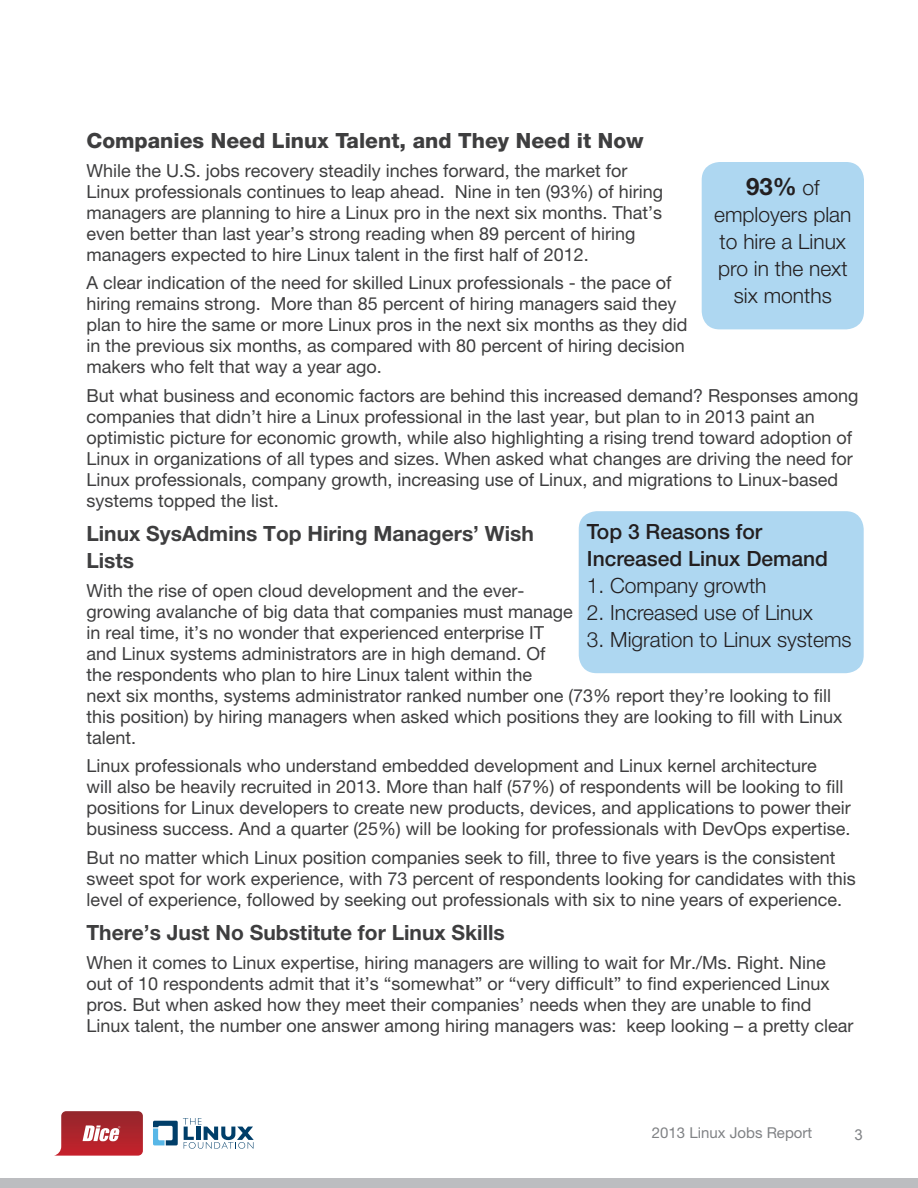
<style>
.page{position:relative;width:918px;height:1188px;background:#fff}
.page>*{position:absolute;margin:0;border:0;box-sizing:border-box;transform-origin:0 0}
.t1{font:700 24px "Helvetica Neue LT Pro";color:#231f20}
.t2{font:300 21px "Helvetica Neue LT Pro";color:#231f20}
.Paragraph{font:700 21px/27px "Helvetica Neue LT Pro";color:#3e3e3f}
.t3{font:800 21px "Helvetica Neue LT Pro";color:#3e3e3f}
.t4{font:500 21px/27px "Helvetica Neue LT Pro";color:#231f20}
.Paragraph-2{font:18px/21px "Helvetica Neue LT Pro";color:#3e3e3f}
.t5{font:15px "Helvetica Neue LT Pro";color:#808285}
.t6{font:15px "Arial";color:#808285}
.s1{font-weight:300;font-size:21px}
</style>
<div class="page">
<svg style="left:153px;top:1118px;width:101px;height:31px"></svg>
<svg style="left:54px;top:1111px;width:89px;height:45px;background:#bb4c52"></svg>
<div style="left:0;top:1178px;width:918px;height:10px;background:#bcbdc0"></div>
<div style="left:702px;top:162px;width:162px;height:167px;background:#aed7f1;border-radius:18px"></div>
<div style="left:579px;top:511px;width:285px;height:162px;background:#aed7f1;border-radius:18px"></div>
<p class="t3" style="left:86px;top:128px;width:559px">Companies Need Linux Talent, and They Need it Now</p>
<p class="Paragraph-2" style="left:86px;top:160px;width:578px">While the U.S. jobs recovery steadily inches forward, the market for Linux professionals continues to leap ahead. Nine in ten (93%) of hiring managers are planning to hire a Linux pro in the next six months. That’s even better than last year’s strong reading when 89 percent of hiring managers expected to hire Linux talent in the first half of 2012.</p>
<p class="Paragraph-2" style="left:86px;top:272px;width:603px">A clear indication of the need for skilled Linux professionals - the pace of hiring remains strong. More than 85 percent of hiring managers said they plan to hire the same or more Linux pros in the next six months as they did in the previous six months, as compared with 80 percent of hiring decision makers who felt that way a year ago.</p>
<p class="Paragraph-2" style="left:86px;top:385px;width:774px">But what business and economic factors are behind this increased demand? Responses among companies that didn’t hire a Linux professional in the last year, but plan to in 2013 paint an optimistic picture for economic growth, while also highlighting a rising trend toward adoption of Linux in organizations of all types and sizes. When asked what changes are driving the need for Linux professionals, company growth, increasing use of Linux, and migrations to Linux-based systems topped the list.</p>
<p class="Paragraph" style="left:86px;top:520px;width:449px">Linux SysAdmins Top Hiring Managers’ Wish<br>Lists</p>
<p class="Paragraph-2" style="left:86px;top:580px;width:758px">With the rise of open cloud development and the ever-<br>growing avalanche of big data that companies must manage<br>in real time, it’s no wonder that experienced enterprise IT<br>and Linux systems administrators are in high demand. Of<br>the respondents who plan to hire Linux talent within the<br>next six months, systems administrator ranked number one (73% report they’re looking to fill this position) by hiring managers when asked which positions they are looking to fill with Linux talent.</p>
<p class="Paragraph-2" style="left:86px;top:755px;width:766px">Linux professionals who understand embedded development and Linux kernel architecture<br>will also be heavily recruited in 2013. More than half (57%) of respondents will be looking to fill positions for Linux developers to create new products, devices, and applications to power their business success. And a quarter (25%) will be looking for professionals with DevOps expertise.</p>
<p class="Paragraph-2" style="left:86px;top:847px;width:771px">But no matter which Linux position companies seek to fill, three to five years is the consistent sweet spot for work experience, with 73 percent of respondents looking for candidates with this level of experience, followed by seeking out professionals with six to nine years of experience.</p>
<p class="Paragraph" style="left:86px;top:919px;width:420px">There’s Just No Substitute for Linux Skills</p>
<p class="Paragraph-2" style="left:86px;top:952px;width:769px">When it comes to Linux expertise, hiring managers are willing to wait for Mr./Ms. Right. Nine out of 10 respondents admit that it’s “somewhat” or “very difficult” to find experienced Linux pros. But when asked how they meet their companies’ needs when they are unable to find Linux talent, the number one answer among hiring managers was: keep looking – a pretty clear</p>
<p class="t1" style="left:746px;top:172px;width:75px">93% <span class="s1">of</span></p>
<p class="t2" style="left:714px;top:202px;width:139px">employers plan</p>
<p class="t2" style="left:720px;top:229px;width:128px">to hire a Linux</p>
<p class="t2" style="left:718px;top:256px;width:131px">pro in the next</p>
<p class="t2" style="left:734px;top:283px;width:99px">six months</p>
<p class="t4" style="left:587px;top:518px;width:243px">Top 3 Reasons for<br>Increased Linux Demand</p>
<p class="t2" style="left:587px;top:573px;width:181px">1. Company growth</p>
<p class="t2" style="left:587px;top:600px;width:228px">2. Increased use of Linux</p>
<p class="t2" style="left:587px;top:627px;width:266px">3. Migration to Linux systems</p>
<p class="t5" style="left:652px;top:1124px;width:162px">2013 Linux Jobs Report</p>
<p class="t6" style="left:854px;top:1124px;width:10px">3</p>
</div>
